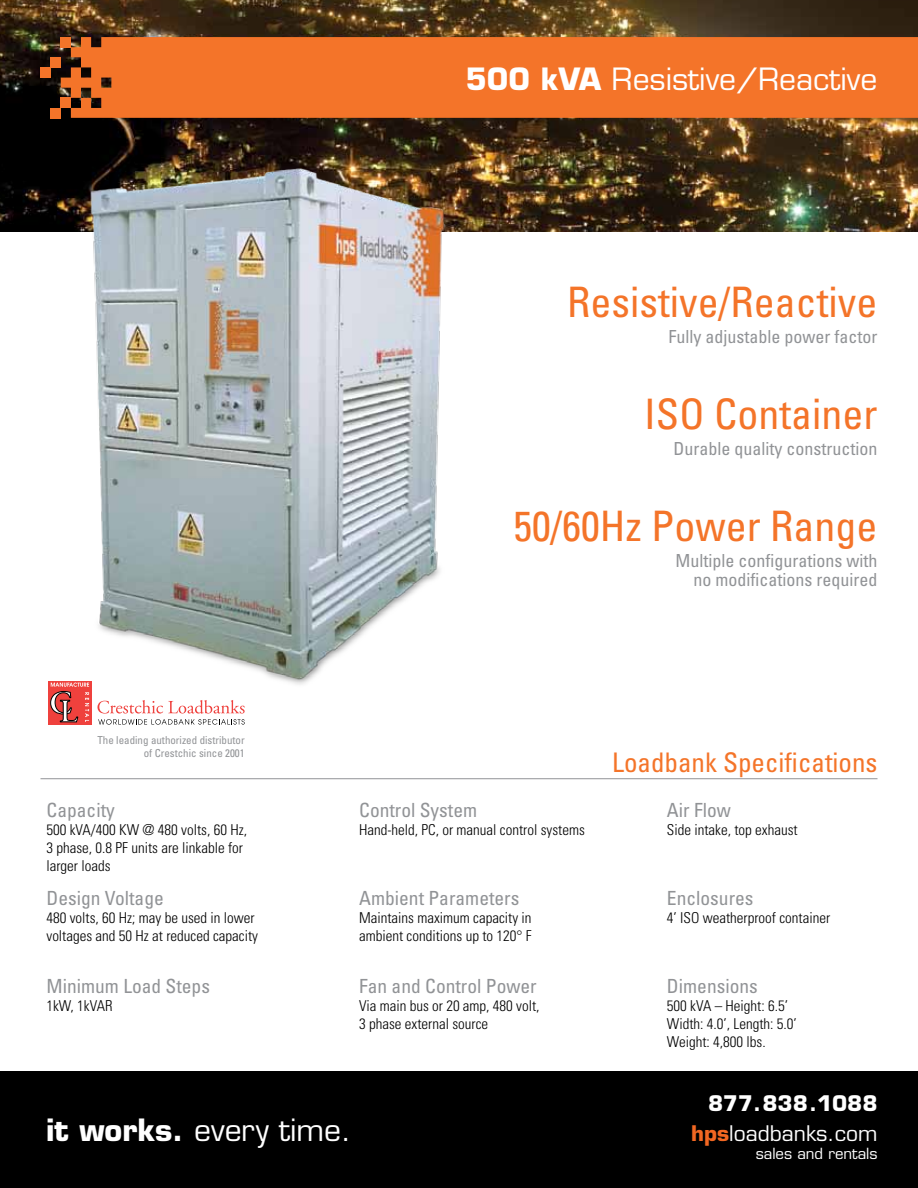
<style>
.page{position:relative;width:918px;height:1188px;background:#fff}
.page>*{position:absolute;margin:0;border:0;box-sizing:border-box;transform-origin:0 0}
.t1{font:condensed 42px "Univers";color:#f47429}
.t2{font:30px "Eurostile";color:#fff}
.t3{font:condensed 27px "Univers";color:#f47429}
.t4{font:21px "Eurostile";color:#fff}
.t5{font:700 21px "Eurostile";color:#fff}
.t6{font:condensed 19.5px "Univers";color:#919396}
.t7{font:condensed 18px/19.5px "Univers";color:#919396;text-align:right}
.t8{font:300 condensed 15px/18px "Univers";color:#000}
.t9{font:15px "Eurostile";color:#fff}
.t10{font:condensed 10.95px/12.1px "Univers";color:#919396;text-align:right}
.s1{font-weight:700}
.s2{font-weight:700;color:#f26722}
</style>
<div class="page">
<img style="left:0;top:0;width:918px;height:231px">
<div style="left:61px;top:37px;width:857px;height:81px;background:#f47429"></div>
<div style="left:61px;top:37px;width:10px;height:10px;background:#f47429"></div>
<div style="left:61px;top:98px;width:10px;height:10px;background:#f47429"></div>
<div style="left:51px;top:57px;width:10px;height:10px;background:#f47429"></div>
<div style="left:51px;top:108px;width:10px;height:10px;background:#f47429"></div>
<div style="left:40px;top:67px;width:11px;height:11px;background:#f47429"></div>
<img style="left:35px;top:134px;width:476px;height:551px">
<hr style="left:40px;top:778px;width:838px;height:1px;background:#919396">
<div style="left:0;top:1071px;width:918px;height:117px;background:#000"></div>
<div style="left:48px;top:681px;width:44px;height:44px;background:linear-gradient(to right,#ef413d,#ef413d)"></div>
<svg style="left:97px;top:700px;width:148px;height:25px"></svg>
<svg style="left:50px;top:683px;width:39px;height:40px;background:#d45653"></svg>
<h2 class="t2" style="left:465px;top:61px;width:414px"><span class="s1">500 kVA</span> Resistive/Reactive</h2>
<h1 class="t1" style="left:567px;top:275px;width:312px">Resistive/Reactive</h1>
<p class="t7" style="left:669px;top:327px;width:210px">Fully adjustable power factor</p>
<h1 class="t1" style="left:644px;top:387px;width:235px">ISO Container</h1>
<p class="t7" style="left:674px;top:439px;width:205px">Durable quality construction</p>
<p class="t10" style="left:97px;top:734px;width:149px">The leading authorized distributor of Crestchic since 2001</p>
<h3 class="t6" style="left:46px;top:798px;width:70px">Capacity</h3>
<p class="t8" style="left:46px;top:821px;width:202px">500 kVA/400 KW @ 480 volts, 60 Hz,<br>3 phase, 0.8 PF units are linkable for larger loads</p>
<h3 class="t6" style="left:46px;top:886px;width:119px">Design Voltage</h3>
<p class="t8" style="left:46px;top:909px;width:213px">480 volts, 60 Hz; may be used in lower voltages and 50 Hz at reduced capacity</p>
<h3 class="t6" style="left:46px;top:974px;width:165px">Minimum Load Steps</h3>
<p class="t8" style="left:46px;top:997px;width:68px">1kW, 1kVAR</p>
<h1 class="t1" style="left:514px;top:499px;width:365px">50/60Hz Power Range</h1>
<p class="t7" style="left:676px;top:550px;width:203px">Multiple configurations with no modifications required</p>
<h3 class="t6" style="left:359px;top:798px;width:120px">Control System</h3>
<p class="t8" style="left:359px;top:821px;width:227px">Hand-held, PC, or manual control systems</p>
<h3 class="t6" style="left:359px;top:886px;width:162px">Ambient Parameters</h3>
<p class="t8" style="left:359px;top:909px;width:174px">Maintains maximum capacity in ambient conditions up to 120° F</p>
<h3 class="t6" style="left:359px;top:974px;width:179px">Fan and Control Power</h3>
<p class="t8" style="left:359px;top:997px;width:182px">Via main bus or 20 amp, 480 volt,<br>3 phase external source</p>
<h3 class="t3" style="left:612px;top:745px;width:267px">Loadbank Specifications</h3>
<h3 class="t6" style="left:667px;top:798px;width:65px">Air Flow</h3>
<p class="t8" style="left:667px;top:821px;width:132px">Side intake, top exhaust</p>
<h3 class="t6" style="left:667px;top:886px;width:88px">Enclosures</h3>
<p class="t8" style="left:667px;top:909px;width:165px">4’ ISO weatherproof container</p>
<h3 class="t6" style="left:667px;top:974px;width:92px">Dimensions</h3>
<p class="t8" style="left:667px;top:997px;width:131px">500 kVA – Height: 6.5’<br>Width: 4.0’, Length: 5.0’<br>Weight: 4,800 lbs.</p>
<h3 class="t5" style="left:708px;top:1091px;width:171px">877.838.1088</h3>
<h2 class="t2" style="left:46px;top:1112px;width:307px"><span class="s1">it works.</span> every time.</h2>
<h3 class="t4" style="left:691px;top:1121px;width:188px"><span class="s2">hps</span>loadbanks.com</h3>
<p class="t9" style="left:756px;top:1145px;width:123px">sales and rentals</p>
</div>
